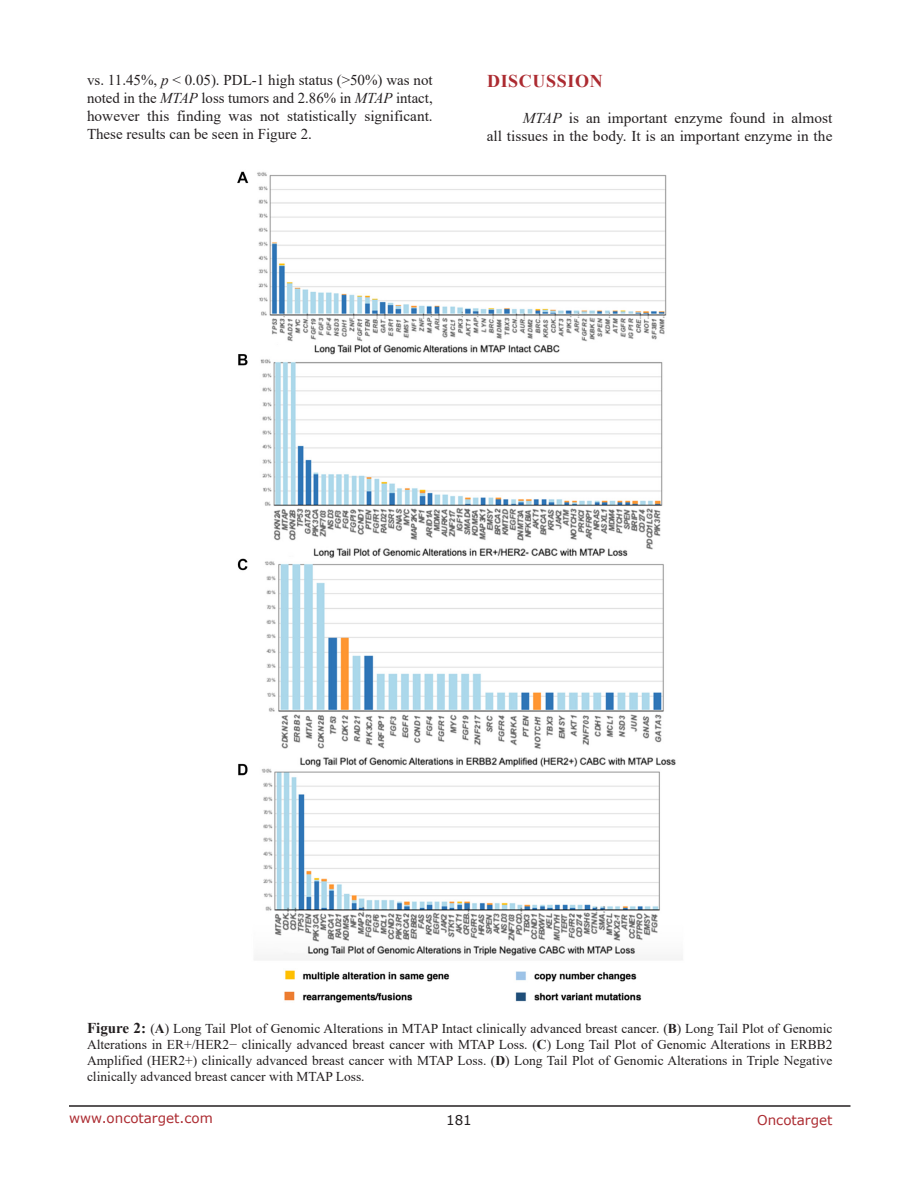
<style>
.page{position:relative;width:918px;height:1188px;background:#fff}
.page>*{position:absolute;margin:0;border:0;box-sizing:border-box;transform-origin:0 0}
.Heading{font:700 18px "Times New Roman";letter-spacing:.035em;color:#ac2b31}
.BodyText{font:15px/18px "Times New Roman";letter-spacing:.005em;color:#231f20;text-align:justify}
.FigureText{font:13.5px/16.2px "Times New Roman";color:#231f20;text-align:justify}
.t1{font:13.5px "Verdana";color:#ac2b31}
.t2{font:13.5px "Verdana";color:#231f20}
.s1{font-style:italic}
.s2{font-weight:700;font-size:15px}
.s3{font-weight:700}
</style>
<div class="page">
<hr style="left:69px;top:1105px;width:781px;height:2px;background:#231f20">
<img style="left:237px;top:171px;width:446px;height:832px">
<p class="BodyText" style="left:87px;top:71px;width:347px">vs. 11.45%, <span class="s1">p</span> &lt; 0.05). PDL-1 high status (&gt;50%) was not noted in the <span class="s1">MTAP</span> loss tumors and 2.86% in <span class="s1">MTAP</span> intact, however this finding was not statistically significant.<br>These results can be seen in Figure 2.</p>
<p class="Heading" style="left:487px;top:68px;width:117px">DISCUSSION</p>
<p class="BodyText" style="left:487px;top:109px;width:347px;text-align:right"><span class="s1">MTAP</span> is an important enzyme found in almost<br>all tissues in the body. It is an important enzyme in the</p>
<p class="FigureText" style="left:87px;top:1020px;width:747px"><span class="s2">Figure 2:</span> (<span class="s3">A</span>) Long Tail Plot of Genomic Alterations in MTAP Intact clinically advanced breast cancer. (<span class="s3">B</span>) Long Tail Plot of Genomic Alterations in ER+/HER2− clinically advanced breast cancer with MTAP Loss. (<span class="s3">C</span>) Long Tail Plot of Genomic Alterations in ERBB2<br>Amplified (HER2+) clinically advanced breast cancer with MTAP Loss. (<span class="s3">D</span>) Long Tail Plot of Genomic Alterations in Triple Negative clinically advanced breast cancer with MTAP Loss.</p>
<p class="t1" style="left:69px;top:1109px;width:145px">www.oncotarget.com</p>
<p class="t2" style="left:446px;top:1111px;width:27px">181</p>
<p class="t1" style="left:757px;top:1111px;width:77px">Oncotarget</p>
</div>
